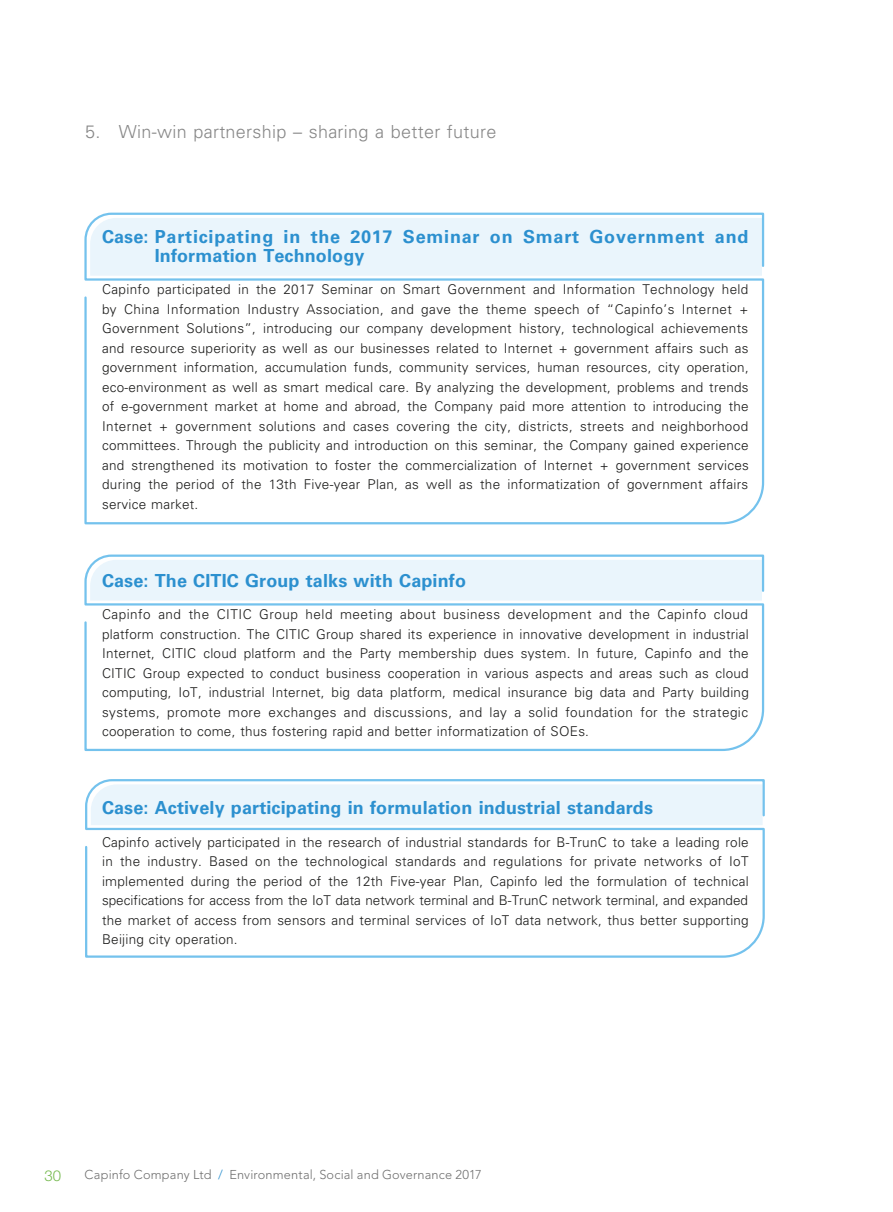
<style>
.page{position:relative;width:893px;height:1212px;background:#fff}
.page>*{position:absolute;margin:0;border:0;box-sizing:border-box;transform-origin:0 0}
.t1{font:700 18px "Univers LT Std";letter-spacing:.005em;color:#2c90cf}
.t2{font:700 18px/19.5px "Univers LT Std";letter-spacing:.045em;color:#2c90cf}
.t3{font:300 18px "Univers LT Std";letter-spacing:.015em;color:#878787}
.t4{font:300 15px "Helvetica Neue LT Std";color:#75b94e}
.t5{font:300 13.5px/19.5px "Univers LT Std";letter-spacing:.015em;color:#1c1c1b;text-align:justify}
.t6{font:300 12.75px "Avenir LT Std";letter-spacing:.015em;color:#6f6f6f}
.s1{color:#2c90cf}
</style>
<div class="page">
<svg style="left:84px;top:212px;width:681px;height:313px"></svg>
<svg style="left:84px;top:554px;width:681px;height:197px"></svg>
<svg style="left:85px;top:779px;width:680px;height:179px"></svg>
<h1 class="t3" style="left:85px;top:121px;width:413px">5. Win-win partnership – sharing a better future</h1>
<h1 class="t2" style="left:155px;top:227px;width:595px;text-indent:-53px">Case: Participating in the 2017 Seminar on Smart Government and<br>Information Technology</h1>
<p class="t5" style="left:102px;top:280px;width:648px">Capinfo participated in the 2017 Seminar on Smart Government and Information Technology held by China Information Industry Association, and gave the theme speech of “Capinfo’s Internet + Government Solutions”, introducing our company development history, technological achievements and resource superiority as well as our businesses related to Internet + government affairs such as government information, accumulation funds, community services, human resources, city operation, eco-environment as well as smart medical care. By analyzing the development, problems and trends of e-government market at home and abroad, the Company paid more attention to introducing the Internet + government solutions and cases covering the city, districts, streets and neighborhood committees. Through the publicity and introduction on this seminar, the Company gained experience and strengthened its motivation to foster the commercialization of Internet + government services during the period of the 13th Five-year Plan, as well as the informatization of government affairs service market.</p>
<h1 class="t1" style="left:102px;top:570px;width:365px">Case: The CITIC Group talks with Capinfo</h1>
<p class="t5" style="left:102px;top:605px;width:648px">Capinfo and the CITIC Group held meeting about business development and the Capinfo cloud platform construction. The CITIC Group shared its experience in innovative development in industrial Internet, CITIC cloud platform and the Party membership dues system. In future, Capinfo and the CITIC Group expected to conduct business cooperation in various aspects and areas such as cloud computing, IoT, industrial Internet, big data platform, medical insurance big data and Party building systems, promote more exchanges and discussions, and lay a solid foundation for the strategic cooperation to come, thus fostering rapid and better informatization of SOEs.</p>
<h1 class="t1" style="left:102px;top:797px;width:552px">Case: Actively participating in formulation industrial standards</h1>
<p class="t5" style="left:102px;top:832px;width:648px">Capinfo actively participated in the research of industrial standards for B-TrunC to take a leading role in the industry. Based on the technological standards and regulations for private networks of IoT implemented during the period of the 12th Five-year Plan, Capinfo led the formulation of technical specifications for access from the IoT data network terminal and B-TrunC network terminal, and expanded the market of access from sensors and terminal services of IoT data network, thus better supporting Beijing city operation.</p>
<p class="t4" style="left:45px;top:1166px;width:18px">30</p>
<p class="t6" style="left:85px;top:1167px;width:399px">Capinfo Company Ltd <span class="s1">/</span> Environmental, Social and Governance 2017</p>
</div>
